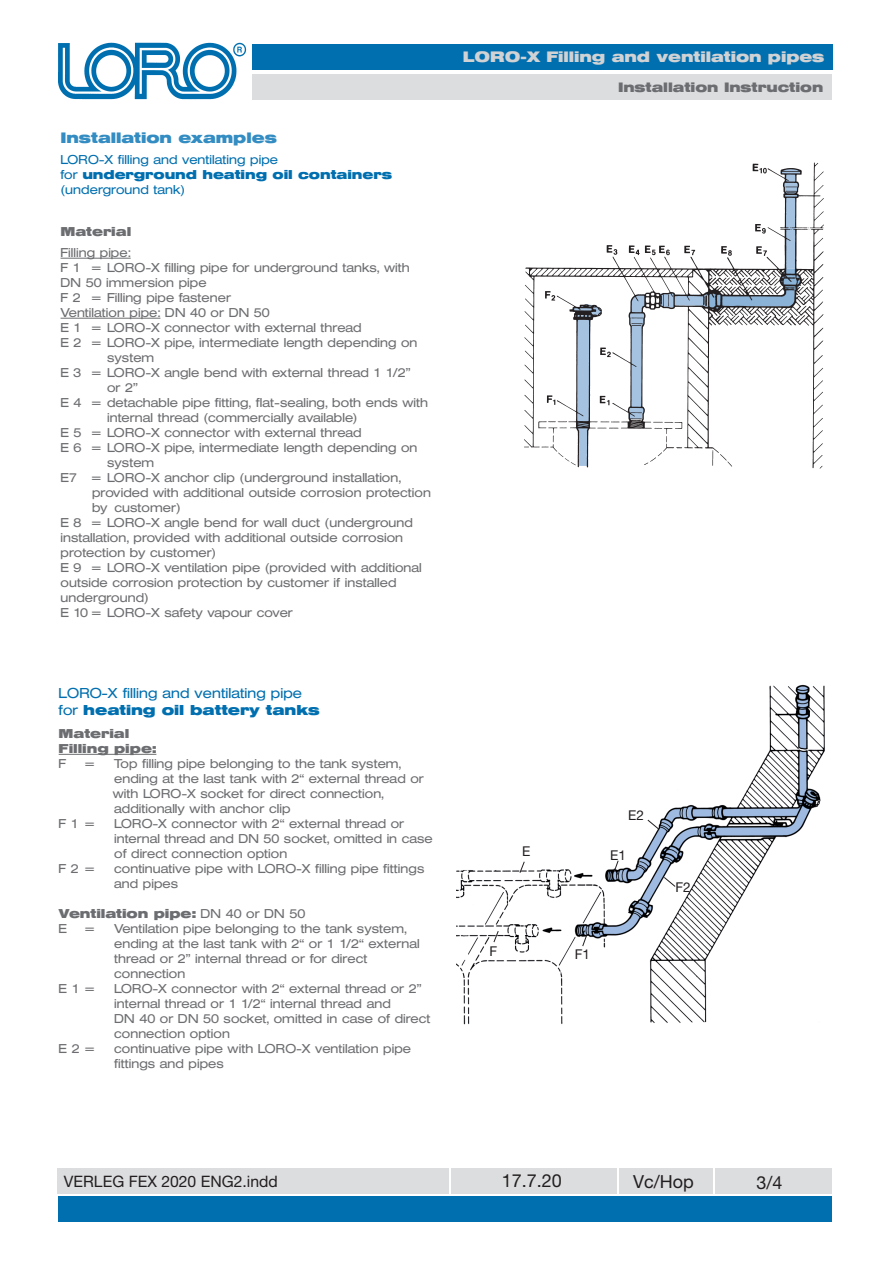
<style>
.page{position:relative;width:893px;height:1263px;background:#fff}
.page>*{position:absolute;margin:0;border:0;box-sizing:border-box;transform-origin:0 0}
.t1{font:18px "Helvetica Neue LT Std";color:#231f20}
.t2{font:15.75px "Helvetica Neue LT Std";color:#231f20}
.t3{font:700 15px "Helvetica Extended BQ";color:#d1d2d4}
.t4{font:700 15px "Helvetica Extended BQ";color:#338cc2}
.t5{font:300 14.25px/17.1px "Helvetica Extended BQ";color:#006faf}
.t6{font:700 13.5px "Helvetica Extended BQ";color:#6c6d70}
.t7{font:13.5px "Helvetica Neue LT Std";color:#231f20}
.t8{font:300 12.75px/15px "Helvetica Extended BQ";color:#6c6d70}
.t9{font:300 12.75px/15px "Helvetica Extended BQ";color:#006faf}
.t10{font:700 12.75px/15px "Helvetica Extended BQ";color:#6c6d70}
.s1{font-weight:700}
.s2{font-weight:300}
</style>
<div class="page">
<div style="left:252px;top:44px;width:581px;height:26px;background:#006faf"></div>
<div style="left:252px;top:74px;width:580px;height:25px;background:#dcdddf"></div>
<img style="left:58px;top:42px;width:189px;height:58px">
<div style="left:58px;top:1196px;width:774px;height:26px;background:#006faf"></div>
<div style="left:58px;top:1168px;width:391px;height:25px;background:#dcdddf"></div>
<div style="left:451px;top:1168px;width:166px;height:25px;background:#dcdddf"></div>
<div style="left:619px;top:1168px;width:94px;height:25px;background:#dcdddf"></div>
<div style="left:715px;top:1168px;width:117px;height:25px;background:#dcdddf"></div>
<img style="left:524px;top:162px;width:300px;height:306px">
<hr style="left:61px;top:258px;width:70px;height:1px;background:#6c6d70">
<hr style="left:61px;top:318px;width:99px;height:1px;background:#6c6d70">
<hr style="left:59px;top:754px;width:97px;height:1px;background:#6c6d70">
<img style="left:456px;top:685px;width:369px;height:340px">
<svg style="left:663px;top:876px;width:13px;height:11px"></svg>
<svg style="left:647px;top:819px;width:13px;height:11px"></svg>
<svg style="left:582px;top:934px;width:5px;height:13px"></svg>
<svg style="left:613px;top:860px;width:6px;height:12px"></svg>
<svg style="left:493px;top:930px;width:6px;height:13px"></svg>
<svg style="left:519px;top:861px;width:6px;height:13px"></svg>
<p class="t4" style="left:61px;top:129px;width:218px">Installation examples</p>
<p class="t9" style="left:61px;top:152px;width:333px">LORO-X filling and ventilating pipe<br>for <span class="s1">underground heating oil containers </span>(underground tank)</p>
<p class="t10" style="left:61px;top:224px;width:72px">Material</p>
<p class="t8" style="left:61px;top:245px;width:72px">Filling pipe:</p>
<p class="t8" style="left:61px;top:260px;width:351px">F 1 = LORO-X filling pipe for underground tanks, with</p>
<p class="t8" style="left:61px;top:275px;width:148px">DN 50 immersion pipe</p>
<p class="t8" style="left:61px;top:290px;width:172px">F 2 = Filling pipe fastener</p>
<p class="t8" style="left:61px;top:305px;width:211px">Ventilation pipe: DN 40 or DN 50</p>
<p class="t8" style="left:61px;top:320px;width:303px">E 1 = LORO-X connector with external thread</p>
<p class="t8" style="left:61px;top:335px;width:359px">E 2 = LORO-X pipe, intermediate length depending on</p>
<p class="t8" style="left:107px;top:350px;width:49px">system</p>
<p class="t8" style="left:61px;top:365px;width:351px">E 3 = LORO-X angle bend with external thread 1 1/2”</p>
<p class="t8" style="left:107px;top:380px;width:32px">or 2”</p>
<p class="t8" style="left:61px;top:395px;width:369px">E 4 = detachable pipe fitting, flat-sealing, both ends with</p>
<p class="t8" style="left:107px;top:410px;width:252px">internal thread (commercially available)</p>
<p class="t8" style="left:61px;top:425px;width:303px">E 5 = LORO-X connector with external thread</p>
<p class="t8" style="left:61px;top:440px;width:359px">E 6 = LORO-X pipe, intermediate length depending on</p>
<p class="t8" style="left:107px;top:455px;width:49px">system</p>
<p class="t8" style="left:61px;top:470px;width:342px">E7 = LORO-X anchor clip (underground installation,</p>
<p class="t8" style="left:92px;top:485px;width:340px">provided with additional outside corrosion protection</p>
<p class="t8" style="left:92px;top:500px;width:90px">by customer)</p>
<p class="t8" style="left:61px;top:515px;width:354px">E 8 = LORO-X angle bend for wall duct (underground</p>
<p class="t8" style="left:61px;top:530px;width:344px">installation, provided with additional outside corrosion</p>
<p class="t8" style="left:61px;top:545px;width:157px">protection by customer)</p>
<p class="t8" style="left:61px;top:560px;width:363px">E 9 = LORO-X ventilation pipe (provided with additional</p>
<p class="t8" style="left:61px;top:575px;width:338px">outside corrosion protection by customer if installed</p>
<p class="t8" style="left:61px;top:590px;width:90px">underground)</p>
<p class="t8" style="left:61px;top:605px;width:234px">E 10 = LORO-X safety vapour cover</p>
<p class="t5" style="left:59px;top:685px;width:262px">LORO-X filling and ventilating pipe for <span class="s1">heating oil battery tanks</span></p>
<p class="t10" style="left:59px;top:726px;width:99px">Material<br>Filling pipe:</p>
<p class="t8" style="left:59px;top:756px;width:9px">F</p>
<p class="t8" style="left:86px;top:756px;width:10px">=</p>
<p class="t8" style="left:113px;top:756px;width:313px">Top filling pipe belonging to the tank system, ending at the last tank with 2“ external thread or with LORO-X socket for direct connection, additionally with anchor clip</p>
<p class="t8" style="left:59px;top:816px;width:37px">F 1 =</p>
<p class="t8" style="left:114px;top:816px;width:320px">LORO-X connector with 2“ external thread or internal thread and DN 50 socket, omitted in case of direct connection option</p>
<p class="t8" style="left:59px;top:861px;width:37px">F 2 =</p>
<p class="t8" style="left:114px;top:861px;width:312px">continuative pipe with LORO-X filling pipe fittings and pipes</p>
<p class="t10" style="left:59px;top:906px;width:248px">Ventilation pipe: <span class="s2">DN 40 or DN 50<br>E</span></p>
<p class="t8" style="left:86px;top:921px;width:10px">=</p>
<p class="t8" style="left:114px;top:921px;width:307px">Ventilation pipe belonging to the tank system, ending at the last tank with 2“ or 1 1/2“ external thread or 2” internal thread or for direct connection</p>
<p class="t8" style="left:59px;top:981px;width:37px">E 1 =</p>
<p class="t8" style="left:114px;top:981px;width:318px">LORO-X connector with 2“ external thread or 2” internal thread or 1 1/2“ internal thread and<br>DN 40 or DN 50 socket, omitted in case of direct connection option</p>
<p class="t8" style="left:59px;top:1041px;width:37px">E 2 =</p>
<p class="t8" style="left:114px;top:1041px;width:298px">continuative pipe with LORO-X ventilation pipe fittings and pipes</p>
<p class="t3" style="left:463px;top:48px;width:363px">LORO-X Filling and ventilation pipes</p>
<p class="t6" style="left:618px;top:79px;width:207px">Installation Instruction</p>
<p class="t7" style="left:522px;top:843px;width:10px">E</p>
<p class="t7" style="left:490px;top:943px;width:9px">F</p>
<p class="t7" style="left:628px;top:807px;width:17px">E2</p>
<p class="t7" style="left:610px;top:847px;width:17px">E1</p>
<p class="t7" style="left:575px;top:946px;width:17px">F1</p>
<p class="t7" style="left:675px;top:879px;width:17px">F2</p>
<p class="t2" style="left:64px;top:1172px;width:215px">VERLEG FEX 2020 ENG2.indd</p>
<h1 class="t1" style="left:502px;top:1170px;width:62px">17.7.20</h1>
<h1 class="t1" style="left:633px;top:1170px;width:62px">Vc/Hop</h1>
<h1 class="t1" style="left:756px;top:1172px;width:28px">3/4</h1>
</div>
